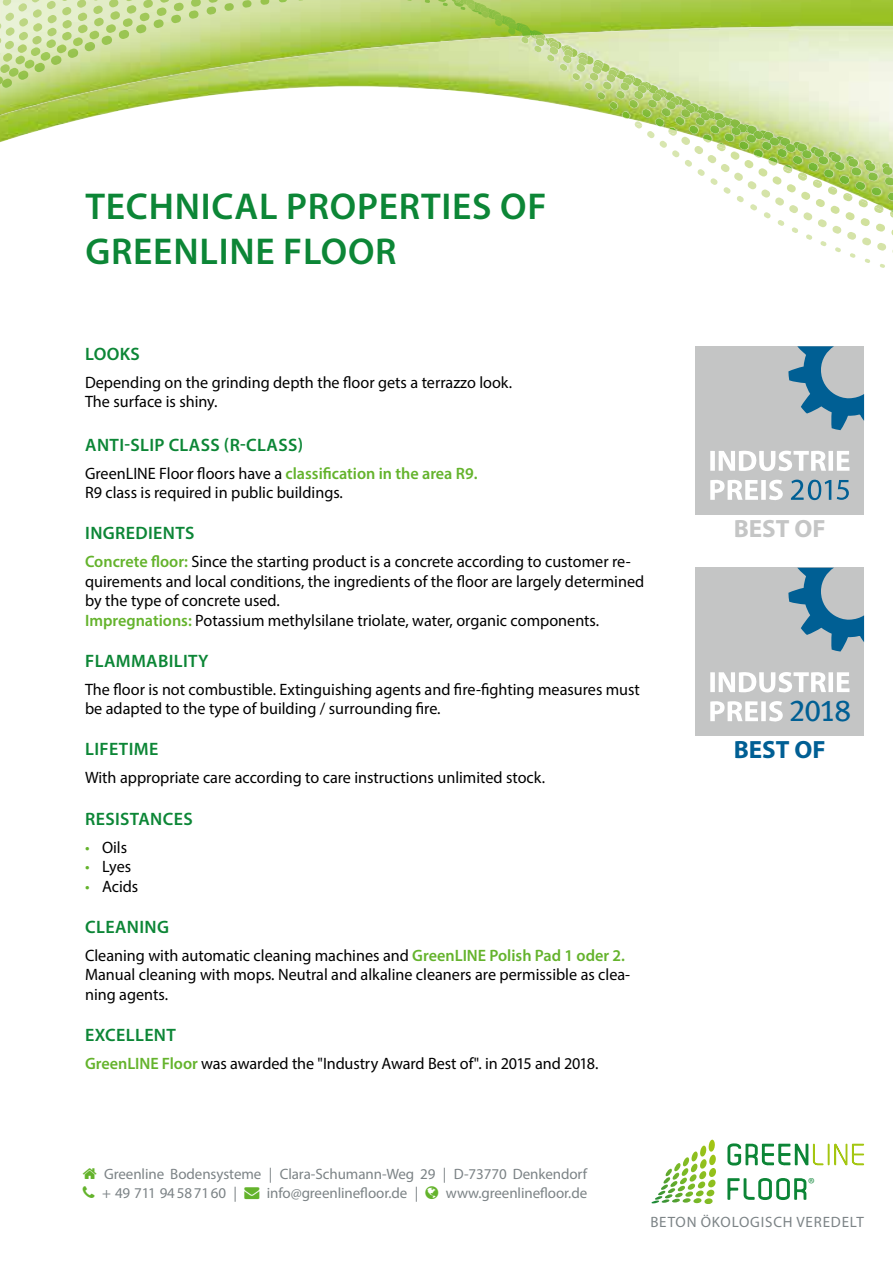
<style>
.page{position:relative;width:893px;height:1263px;background:#fff}
.page>*{position:absolute;margin:0;border:0;box-sizing:border-box;transform-origin:0 0}
.t1{font:600 37.5px/45px "Myriad Pro";letter-spacing:.02em;color:#0c8636}
.t2{font:30.45px "Meta Pro";color:#005f94}
.t3{font:700 25.05px "Myriad Pro";color:#c4c5c5}
.t4{font:700 25.05px "Myriad Pro";color:#005f94}
.t5{font:600 18px "Myriad Pro";letter-spacing:.02em;color:#0c8636}
.t6{font:300 condensed 17.7px "Myriad Pro";color:#0c8536}
.t7{font:16.5px/19.5px "Myriad Pro";color:#000}
.t8{font:15px/19.5px "Myriad Pro";letter-spacing:-.005em;color:#7c8386}
.t9{font:15px "Myriad Pro";letter-spacing:.055em;color:#7c8386}
.s1{font-weight:600;color:#64b32c}
.s2{color:#64b32c}
</style>
<div class="page">
<svg style="left:0;top:0;width:893px;height:268px"></svg>
<svg style="left:663px;top:1140px;width:53px;height:50px"></svg>
<svg style="left:727px;top:1143px;width:137px;height:23px"></svg>
<svg style="left:727px;top:1178px;width:80px;height:22px"></svg>
<div style="left:696px;top:346px;width:168px;height:169px;background:#c4c5c5"></div>
<svg style="left:788px;top:346px;width:76px;height:84px"></svg>
<svg style="left:710px;top:450px;width:139px;height:21px"></svg>
<svg style="left:710px;top:479px;width:73px;height:21px"></svg>
<svg style="left:791px;top:479px;width:40px;height:22px"></svg>
<svg style="left:837px;top:480px;width:12px;height:20px"></svg>
<div style="left:696px;top:568px;width:168px;height:168px;background:#c4c5c5"></div>
<svg style="left:788px;top:568px;width:76px;height:83px"></svg>
<svg style="left:710px;top:672px;width:139px;height:21px"></svg>
<svg style="left:710px;top:701px;width:73px;height:21px"></svg>
<h1 class="t1" style="left:85px;top:183px;width:463px">TECHNICAL PROPERTIES OF<br>GREENLINE FLOOR</h1>
<p class="t5" style="left:85px;top:342px;width:56px">LOOKS</p>
<p class="t7" style="left:85px;top:372px;width:429px">Depending on the grinding depth the floor gets a terrazzo look.<br>The surface is shiny.</p>
<p class="t5" style="left:85px;top:433px;width:219px">ANTI-SLIP CLASS (R-CLASS)</p>
<p class="t7" style="left:85px;top:463px;width:394px">GreenLINE Floor floors have a <span class="s1">classification in the area R9.<br></span>R9 class is required in public buildings.</p>
<p class="t5" style="left:85px;top:522px;width:111px">INGREDIENTS</p>
<p class="t7" style="left:85px;top:552px;width:561px"><span class="s1">Concrete floor:</span> Since the starting product is a concrete according to customer re&shy;quirements and local conditions, the ingredients of the floor are largely determined by the type of concrete used.<br><span class="s1">Impregnations:</span> Potassium methylsilane triolate, water, organic components.</p>
<p class="t5" style="left:85px;top:649px;width:125px">FLAMMABILITY</p>
<p class="t7" style="left:85px;top:679px;width:556px">The floor is not combustible. Extinguishing agents and fire-fighting measures must be adapted to the type of building / surrounding fire.</p>
<p class="t5" style="left:85px;top:738px;width:75px">LIFETIME</p>
<p class="t7" style="left:85px;top:768px;width:461px">With appropriate care according to care instructions unlimited stock.</p>
<p class="t5" style="left:85px;top:807px;width:109px">RESISTANCES</p>
<p class="t7" style="left:85px;top:837px;width:44px"><span class="s2">•</span> Oils</p>
<p class="t7" style="left:85px;top:856px;width:48px"><span class="s2">•</span> Lyes</p>
<p class="t7" style="left:85px;top:876px;width:55px"><span class="s2">•</span> Acids</p>
<p class="t5" style="left:85px;top:915px;width:85px">CLEANING</p>
<p class="t7" style="left:85px;top:945px;width:547px">Cleaning with automatic cleaning machines and <span class="s1">GreenLINE Polish Pad 1 oder 2.<br></span>Manual cleaning with mops. Neutral and alkaline cleaners are permissible as clea&shy;ning agents.</p>
<p class="t5" style="left:85px;top:1023px;width:92px">EXCELLENT</p>
<p class="t7" style="left:85px;top:1053px;width:515px"><span class="s1">GreenLINE Floor</span> was awarded the "Industry Award Best of". in 2015 and 2018.</p>
<h3 class="t3" style="left:734px;top:512px;width:93px">BEST OF</h3>
<h2 class="t2" style="left:789px;top:692px;width:64px">2018</h2>
<h3 class="t4" style="left:734px;top:733px;width:93px">BEST OF</h3>
<p class="t8" style="left:102px;top:1164px;width:487px">Greenline Bodensysteme | Clara-Schumann-Weg 29 | D-73770 Denkendorf + 49 711 94587160 | <span class="s2">→</span> info@greenlinefloor.de |</p>
<p class="t8" style="left:446px;top:1183px;width:143px">www.greenlinefloor.de</p>
<p class="t6" style="left:808px;top:1174px;width:8px">®</p>
<p class="t9" style="left:650px;top:1213px;width:215px">BETON ÖKOLOGISCH VEREDELT</p>
</div>
